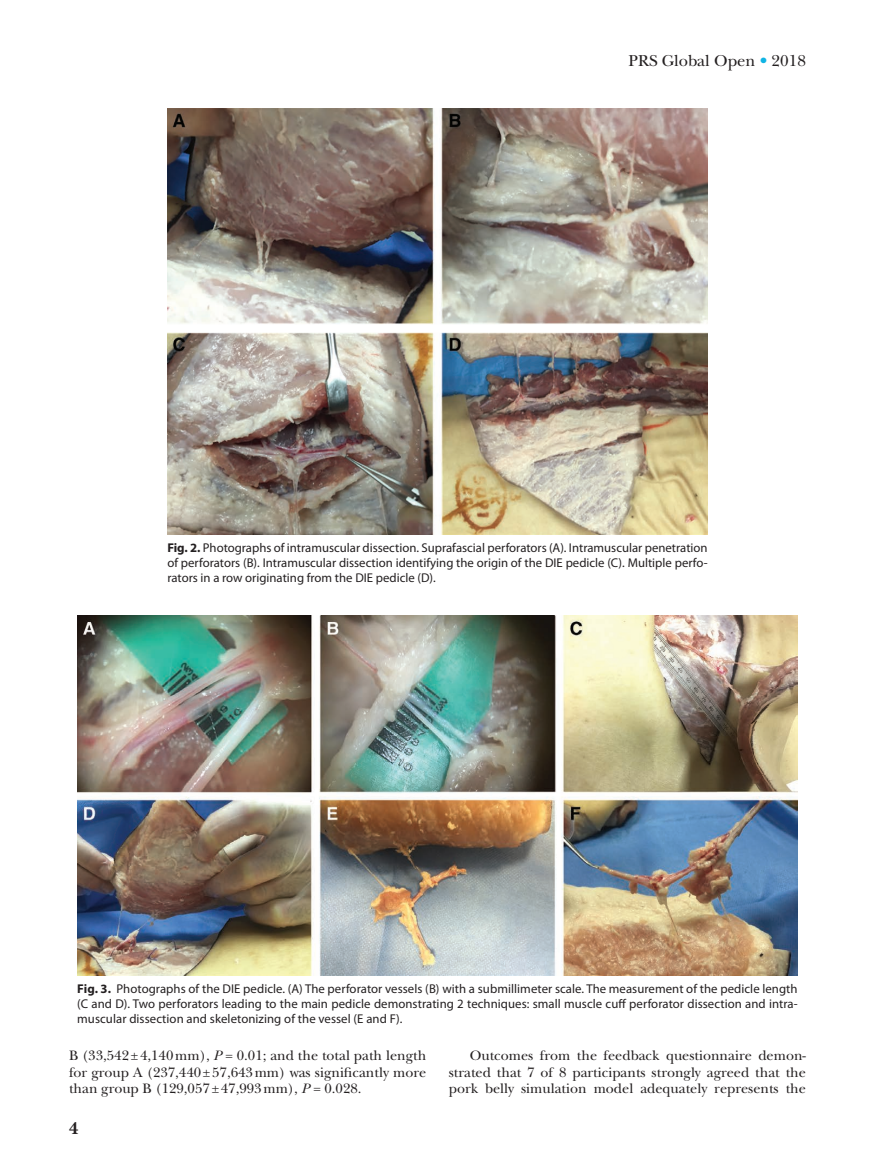
<style>
.page{position:relative;width:878px;height:1175px;background:#fff}
.page>*{position:absolute;margin:0;border:0;box-sizing:border-box;transform-origin:0 0}
.t1{font:700 18px "New Baskerville";color:#231f20}
.t2{font:16.5px "New Baskerville";color:#231f20}
.t3{font:14.25px/16.5px "New Baskerville";color:#231f20;text-align:justify}
.t4{font:12.75px/15px "Myriad Pro";color:#231f20;text-align:justify}
.s1{color:#10b4e4}
.s2{font-weight:700}
.s3{font-style:italic}
</style>
<div class="page">
<img style="left:167px;top:108px;width:540px;height:426px">
<img style="left:77px;top:615px;width:720px;height:360px">
<p class="t2" style="left:628px;top:51px;width:179px">PRS Global Open <span class="s1">•</span> 2018</p>
<p class="t4" style="left:167px;top:540px;width:542px"><span class="s2">Fig. 2.</span> Photographs of intramuscular dissection. Suprafascial perforators (A). I ntramuscular penetration of perforators (B). I ntramuscular dissection identifying the origin of the DIE pedicle (C). Multiple perfo&shy;rators in a row originating from the DIE pedicle (D).</p>
<p class="t4" style="left:77px;top:981px;width:722px"><span class="s2">Fig. 3.</span> Photographs of the DIE pedicle. (A) The perforator vessels (B) with a submillimeter scale. The measurement of the pedicle length (C and D). Two perforators leading to the main pedicle demonstrating 2 techniques: small muscle cuff perforator dissection and intra&shy;muscular dissection and skeletonizing of the vessel (E and F).</p>
<p class="t3" style="left:69px;top:1047px;width:359px">B (33,542±4,140mm), <span class="s3">P</span> = 0.01; and the total path length for group A (237,440±57,643mm) was significantly more than group B (129,057±47,993mm), <span class="s3">P</span> = 0.028.</p>
<p class="t3" style="left:449px;top:1047px;width:359px;text-indent:21px">Outcomes from the feedback questionnaire demon&shy;strated that 7 of 8 participants strongly agreed that the pork belly simulation model adequately represents the</p>
<h1 class="t1" style="left:69px;top:1118px;width:11px">4</h1>
</div>
